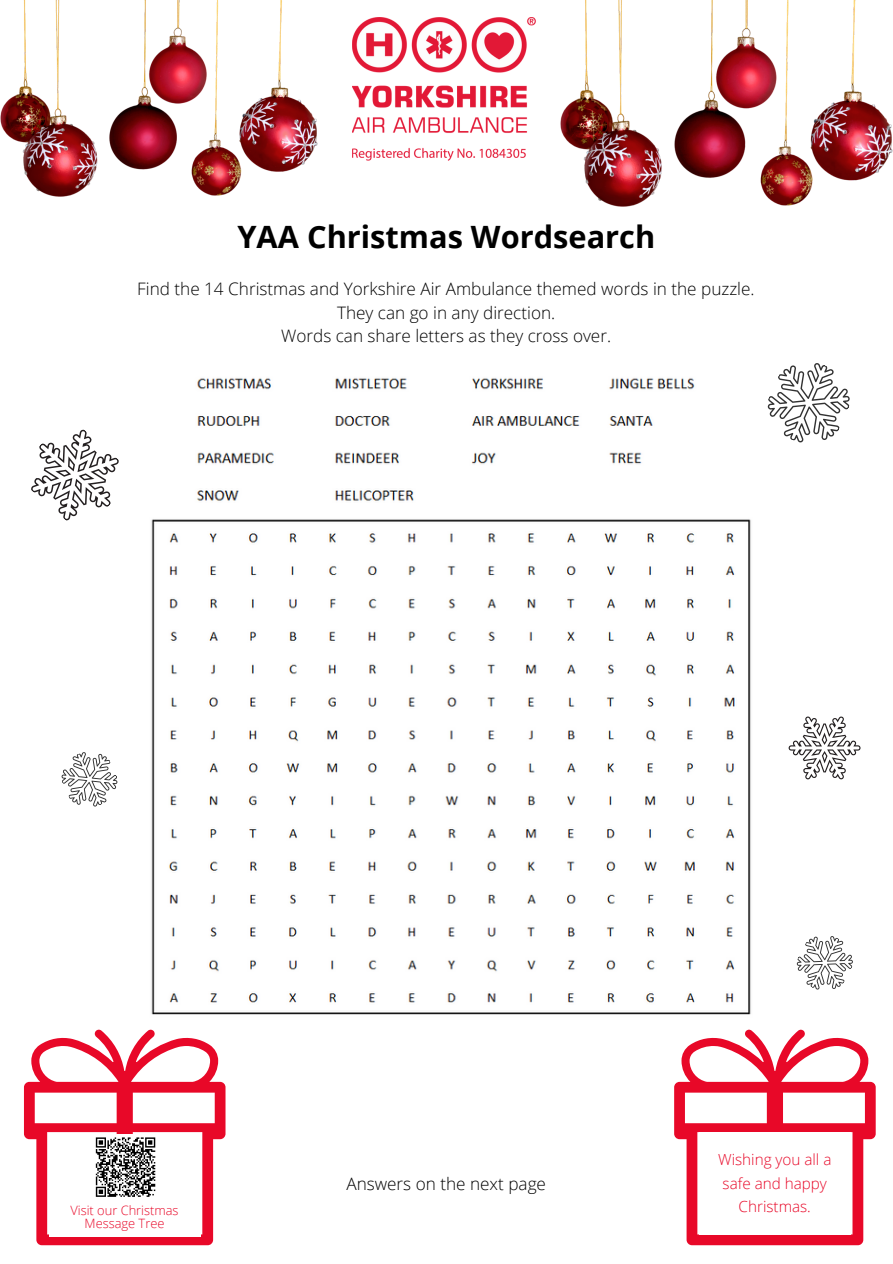
<style>
.page{position:relative;width:893px;height:1264px;background:#fff}
.page>*{position:absolute;margin:0;border:0;box-sizing:border-box;transform-origin:0 0}
.t1{font:700 30.75px "Open Sans";color:#000}
.t2{font:300 17.1px/23.5px "Open Sans";color:#000;text-align:center}
.t3{font:300 15.3px/23.5px "Open Sans";color:#e80828;text-align:center}
.t4{font:300 12.9px/12.9px "Open Sans";color:#e80828;text-align:center}
</style>
<div class="page">
<svg style="left:788px;top:716px;width:72px;height:63px"></svg>
<svg style="left:767px;top:363px;width:83px;height:80px"></svg>
<svg style="left:61px;top:752px;width:57px;height:55px"></svg>
<svg style="left:31px;top:429px;width:88px;height:92px"></svg>
<img style="left:151px;top:519px;width:600px;height:496px">
<img style="left:196px;top:378px;width:499px;height:123px">
<svg style="left:796px;top:936px;width:57px;height:54px"></svg>
<img style="left:352px;top:18px;width:184px;height:143px">
<img style="left:560px;top:0;width:332px;height:207px">
<img style="left:0;top:0;width:317px;height:197px">
<svg style="left:24px;top:1029px;width:201px;height:216px"></svg>
<svg style="left:674px;top:1029px;width:201px;height:216px"></svg>
<div style="left:699px;top:1132px;width:152px;height:102px;background:#fff"></div>
<h1 class="t1" style="left:237px;top:215px;width:419px">YAA Christmas Wordsearch</h1>
<p class="t2" style="left:137px;top:277px;width:619px">Find the 14 Christmas and Yorkshire Air Ambulance themed words in the puzzle.<br>They can go in any direction.<br>Words can share letters as they cross over.</p>
<p class="t4" style="left:70px;top:1203px;width:110px">Visit our Christmas<br>Message Tree</p>
<p class="t2" style="left:346px;top:1171px;width:201px">Answers on the next page</p>
<p class="t3" style="left:718px;top:1147px;width:115px">Wishing you all a safe and happy<br>Christmas.</p>
</div>
